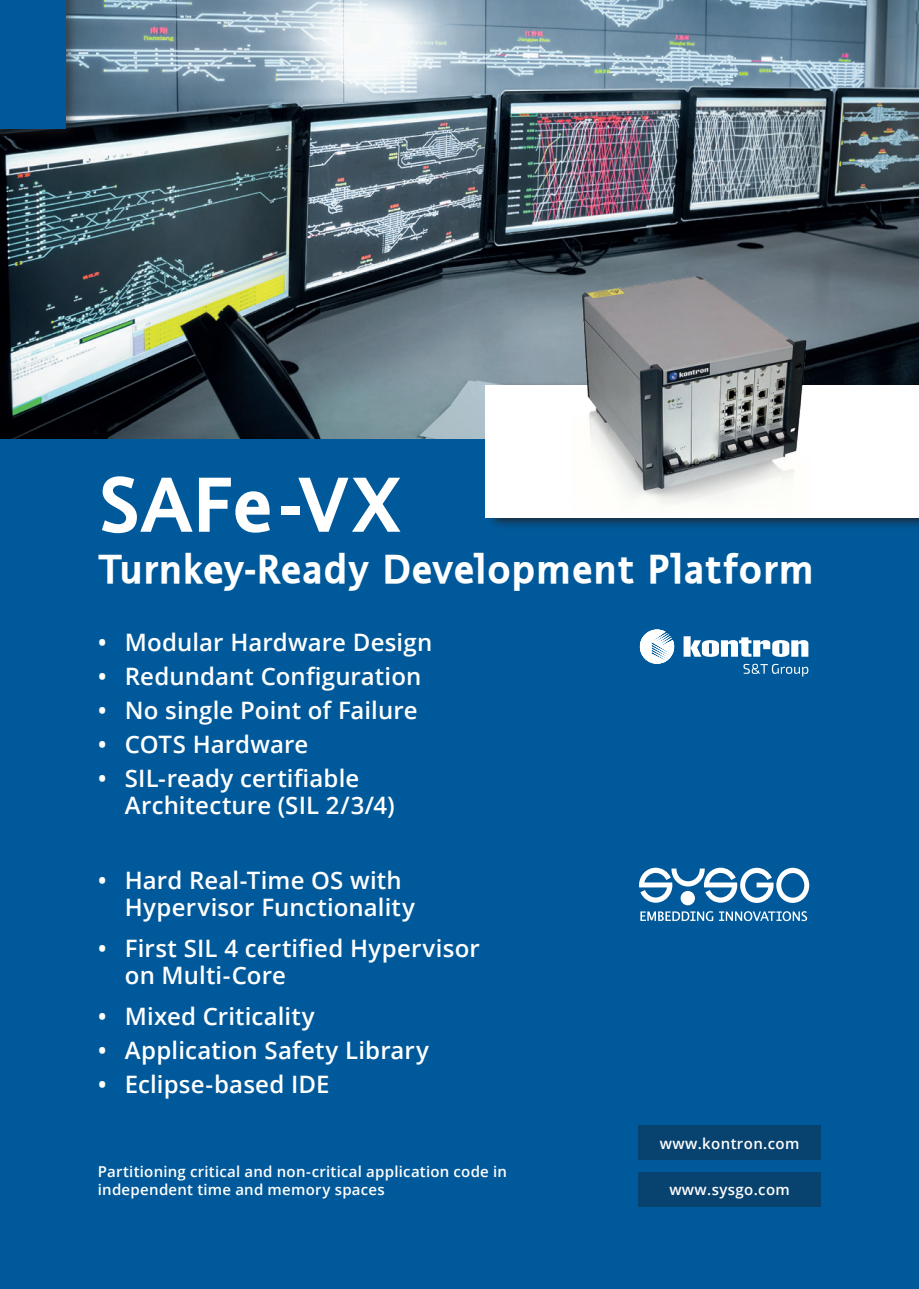
<style>
.page{position:relative;width:919px;height:1289px;background:#fff}
.page>*{position:absolute;margin:0;border:0;box-sizing:border-box;transform-origin:0 0}
._3{font:81px "Thordis Sans EF Bold";letter-spacing:-.01em;color:#fff}
._3-2{font:42px "Thordis Sans EF Bold";letter-spacing:.005em;color:#fff}
.t1{font:600 24px/27px "Open Sans";letter-spacing:.005em;color:#fff}
._3-3{font:600 15px/18px "Open Sans";letter-spacing:.015em;color:#fff}
</style>
<div class="page">
<div style="left:0;top:0;width:918px;height:1288px;background:#00599a"></div>
<img style="left:0;top:0;width:918px;height:438px">
<svg style="left:639px;top:867px;width:170px;height:35px"></svg>
<div style="left:680px;top:891px;width:15px;height:14px;background:#fff;border-radius:50%"></div>
<svg style="left:640px;top:911px;width:73px;height:10px"></svg>
<svg style="left:719px;top:911px;width:88px;height:10px"></svg>
<div style="left:638px;top:1171px;width:183px;height:34px;background:#08426e"></div>
<div style="left:0;top:0;width:78px;height:141px;background:#231f20;opacity:.5"></div>
<div style="left:0;top:0;width:66px;height:129px;background:#00599a"></div>
<svg style="left:639px;top:629px;width:35px;height:34px"></svg>
<svg style="left:683px;top:636px;width:125px;height:21px"></svg>
<svg style="left:743px;top:663px;width:65px;height:13px"></svg>
<div style="left:638px;top:1125px;width:183px;height:34px;background:#08426e"></div>
<div style="left:487px;top:381px;width:431px;height:149px;background:#231f20;opacity:.75"></div>
<div style="left:485px;top:385px;width:433px;height:132px;background:#fff"></div>
<img style="left:571px;top:272px;width:240px;height:233px">
<p class="_3" style="left:98px;top:459px;width:305px">SAFe-VX</p>
<p class="_3-2" style="left:98px;top:545px;width:717px">Turnkey-Ready Development Platform</p>
<p class="t1" style="left:98px;top:628px;width:336px">• Modular Hardware Design</p>
<p class="t1" style="left:98px;top:662px;width:325px">• Redundant Configuration</p>
<p class="t1" style="left:98px;top:696px;width:321px">• No single Point of Failure</p>
<p class="t1" style="left:98px;top:730px;width:212px">• COTS Hardware</p>
<p class="t1" style="left:125px;top:764px;width:271px;text-indent:-27px">• SIL-ready certifiable<br>Architecture (SIL 2/3/4)</p>
<p class="t1" style="left:125px;top:866px;width:291px;text-indent:-27px">• Hard Real-Time OS with<br>Hypervisor Functionality</p>
<p class="t1" style="left:125px;top:934px;width:356px;text-indent:-27px">• First SIL 4 certified Hypervisor on Multi-Core</p>
<p class="t1" style="left:98px;top:1002px;width:218px">• Mixed Criticality</p>
<p class="t1" style="left:98px;top:1036px;width:333px">• Application Safety Library</p>
<p class="t1" style="left:98px;top:1070px;width:233px">• Eclipse-based IDE</p>
<p class="_3-3" style="left:98px;top:1161px;width:410px">Partitioning critical and non-critical application code in independent time and memory spaces</p>
<p class="_3-3" style="left:659px;top:1133px;width:141px">www.kontron.com</p>
<p class="_3-3" style="left:669px;top:1179px;width:122px">www.sysgo.com</p>
</div>
